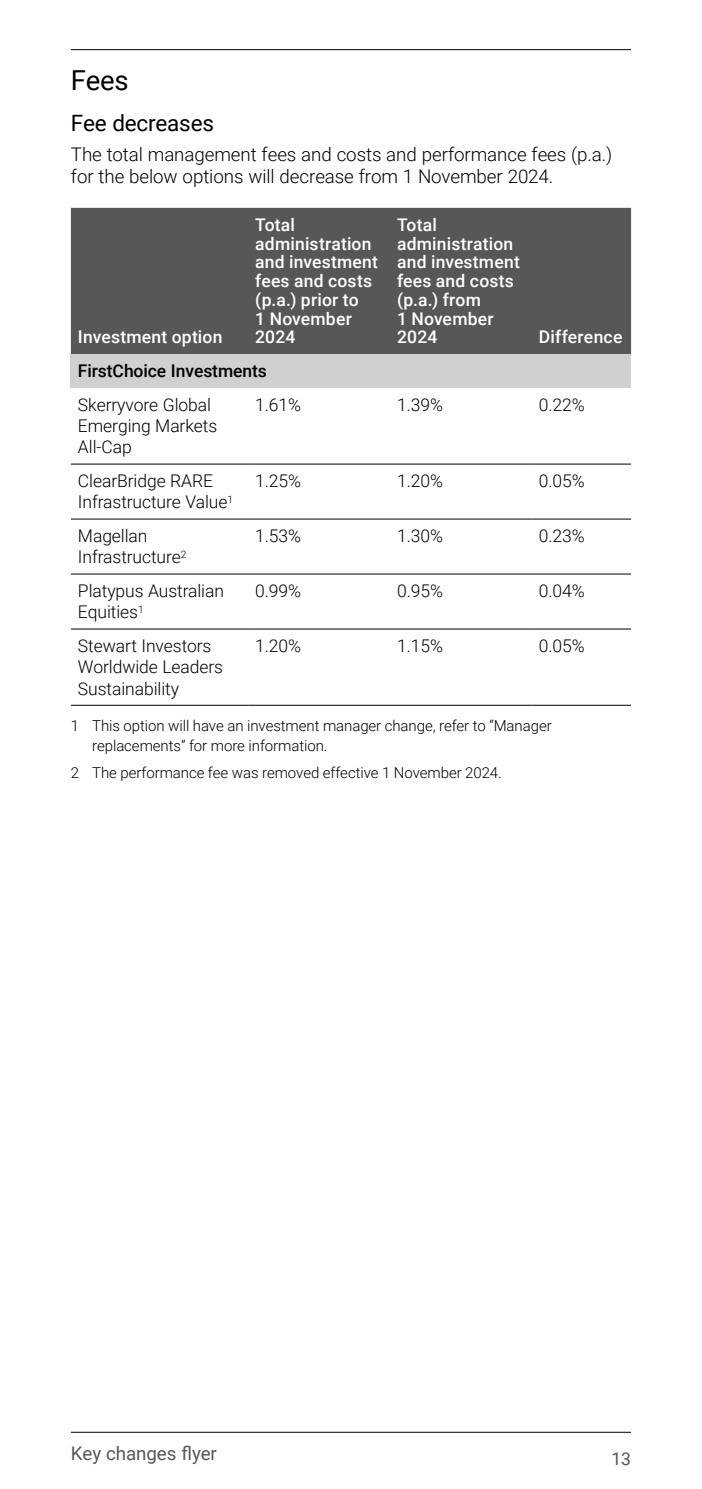
<style>
.page{position:relative;width:702px;height:1489px;background:#fff}
.page>*{position:absolute;margin:0;border:0;box-sizing:border-box;transform-origin:0 0}
.KCF_02_Subhead_1{font:27.5px "Roboto";color:#000}
.KCF_02_Subhead_2{font:22.5px "Roboto";letter-spacing:-.01em;color:#000}
.KCF_01_Body{font:300 18.75px/22.5px "Roboto";letter-spacing:-.005em;color:#000}
.t1{font:18.75px "Roboto";letter-spacing:-.005em;color:#575756}
.KCF_09_Table_Body{font:300 17.5px/21.2px "Roboto";letter-spacing:-.005em;color:#000}
.KCF_09_Table_Col_Head{font:500 17.5px/18.8px "Roboto";letter-spacing:.01em;color:#fff}
.KCF_09_Table_Body_Medium{font:500 17.5px "Roboto";letter-spacing:-.005em;color:#000}
.t2{font:17.5px "Roboto";color:#575756}
.PDSX_11_Footnotes_Left_Align{font:300 15px/20px "Roboto";letter-spacing:-.005em;color:#000}
</style>
<div class="page">
<hr style="left:71px;top:1431px;width:560px;height:1px;background:#000">
<hr style="left:71px;top:49px;width:560px;height:1px;background:#000">
<div style="left:71px;top:208px;width:560px;height:146px;background:#575756"></div>
<div style="left:71px;top:354px;width:560px;height:34px;background:#d0d0d0"></div>
<hr style="left:71px;top:463px;width:177px;height:1px;background:#000">
<hr style="left:248px;top:463px;width:142px;height:1px;background:#000">
<hr style="left:390px;top:463px;width:141px;height:1px;background:#000">
<hr style="left:531px;top:463px;width:100px;height:1px;background:#000">
<hr style="left:71px;top:518px;width:177px;height:1px;background:#000">
<hr style="left:248px;top:518px;width:142px;height:1px;background:#000">
<hr style="left:390px;top:518px;width:141px;height:1px;background:#000">
<hr style="left:531px;top:518px;width:100px;height:1px;background:#000">
<hr style="left:71px;top:573px;width:177px;height:1px;background:#000">
<hr style="left:248px;top:573px;width:142px;height:1px;background:#000">
<hr style="left:390px;top:573px;width:141px;height:1px;background:#000">
<hr style="left:531px;top:573px;width:100px;height:1px;background:#000">
<hr style="left:71px;top:628px;width:177px;height:1px;background:#000">
<hr style="left:248px;top:628px;width:142px;height:1px;background:#000">
<hr style="left:390px;top:628px;width:141px;height:1px;background:#000">
<hr style="left:531px;top:628px;width:100px;height:1px;background:#000">
<hr style="left:71px;top:704px;width:177px;height:1px;background:#000">
<hr style="left:248px;top:704px;width:142px;height:1px;background:#000">
<hr style="left:390px;top:704px;width:141px;height:1px;background:#000">
<hr style="left:531px;top:704px;width:100px;height:1px;background:#000">
<p class="KCF_02_Subhead_1" style="left:71px;top:61px;width:59px">Fees</p>
<p class="KCF_02_Subhead_2" style="left:71px;top:107px;width:145px">Fee decreases</p>
<p class="KCF_01_Body" style="left:71px;top:142px;width:543px">The total management fees and costs and performance fees (p.a.) for the below options will decrease from 1 November 2024.</p>
<p class="KCF_09_Table_Col_Head" style="left:78px;top:327px;width:146px">Investment option</p>
<p class="KCF_09_Table_Col_Head" style="left:255px;top:215px;width:124px">Total administration and investment fees and costs (p.a.) prior to<br>1 November<br>2024</p>
<p class="KCF_09_Table_Col_Head" style="left:397px;top:215px;width:124px">Total administration and investment fees and costs (p.a.) from<br>1 November<br>2024</p>
<p class="KCF_09_Table_Col_Head" style="left:539px;top:327px;width:85px">Difference</p>
<p class="KCF_09_Table_Body_Medium" style="left:78px;top:359px;width:190px">FirstChoice Investments</p>
<p class="KCF_09_Table_Body" style="left:78px;top:393px;width:141px">Skerryvore Global<br>Emerging Markets<br>All-Cap</p>
<p class="KCF_09_Table_Body" style="left:255px;top:393px;width:47px">1.61%</p>
<p class="KCF_09_Table_Body" style="left:397px;top:393px;width:47px">1.39%</p>
<p class="KCF_09_Table_Body" style="left:539px;top:393px;width:47px">0.22%</p>
<p class="KCF_09_Table_Body" style="left:78px;top:469px;width:157px">ClearBridge RARE<br>Infrastructure Value<sup>1</sup></p>
<p class="KCF_09_Table_Body" style="left:255px;top:469px;width:47px">1.25%</p>
<p class="KCF_09_Table_Body" style="left:397px;top:469px;width:47px">1.20%</p>
<p class="KCF_09_Table_Body" style="left:539px;top:469px;width:47px">0.05%</p>
<p class="KCF_09_Table_Body" style="left:78px;top:524px;width:110px">Magellan<br>Infrastructure<sup>2</sup></p>
<p class="KCF_09_Table_Body" style="left:255px;top:524px;width:47px">1.53%</p>
<p class="KCF_09_Table_Body" style="left:397px;top:524px;width:47px">1.30%</p>
<p class="KCF_09_Table_Body" style="left:539px;top:524px;width:47px">0.23%</p>
<p class="KCF_09_Table_Body" style="left:78px;top:579px;width:147px">Platypus Australian<br>Equities<sup>1</sup></p>
<p class="KCF_09_Table_Body" style="left:255px;top:579px;width:47px">0.99%</p>
<p class="KCF_09_Table_Body" style="left:397px;top:579px;width:47px">0.95%</p>
<p class="KCF_09_Table_Body" style="left:539px;top:579px;width:47px">0.04%</p>
<p class="KCF_09_Table_Body" style="left:78px;top:634px;width:147px">Stewart Investors<br>Worldwide Leaders<br>Sustainability</p>
<p class="KCF_09_Table_Body" style="left:255px;top:634px;width:47px">1.20%</p>
<p class="KCF_09_Table_Body" style="left:397px;top:634px;width:47px">1.15%</p>
<p class="KCF_09_Table_Body" style="left:539px;top:634px;width:47px">0.05%</p>
<p class="PDSX_11_Footnotes_Left_Align" style="left:92px;top:715px;width:461px;text-indent:-21px">1 This option will have an investment manager change, refer to “Manager replacements” for more information.</p>
<p class="PDSX_11_Footnotes_Left_Align" style="left:71px;top:762px;width:432px">2 The performance fee was removed effective 1 November 2024.</p>
<p class="t1" style="left:71px;top:1439px;width:147px">Key changes flyer</p>
<p class="t2" style="left:611px;top:1446px;width:21px">13</p>
</div>
